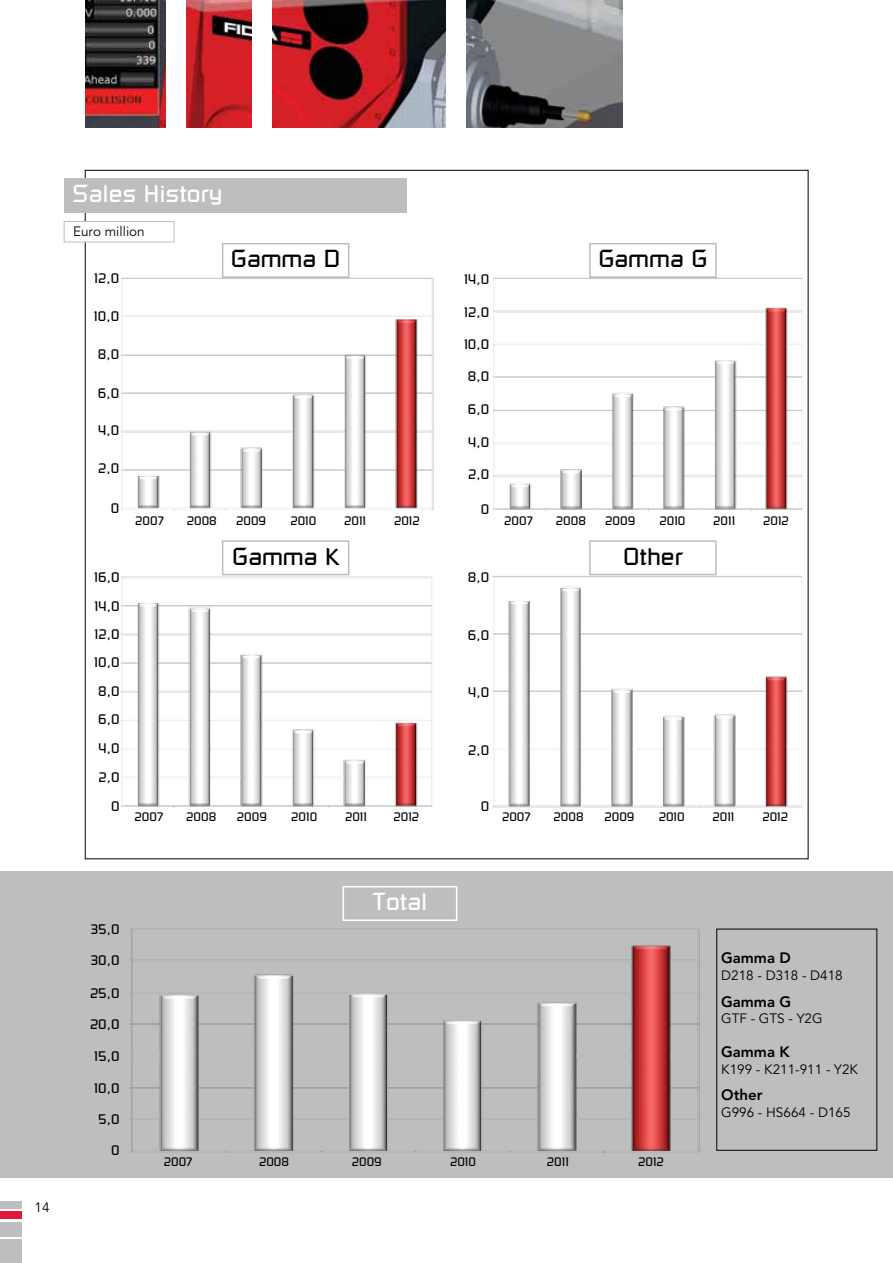
<style>
.page{position:relative;width:893px;height:1263px;background:#fff}
.page>*{position:absolute;margin:0;border:0;box-sizing:border-box;transform-origin:0 0}
.t1{font:24px "Russell Square";color:#000}
.t2{font:24px "Russell Square";color:#fff}
.t3{font:800 15px "Avenir";color:#000}
.t4{font:13.5px "Russell Square";color:#000}
.t5{font:13.5px "Avenir";color:#000}
.t6{font:12px "Russell Square";color:#000}
</style>
<div class="page">
<img style="left:85px;top:0;width:537px;height:128px">
<div style="left:166px;top:0;width:20px;height:128px;background:#fff"></div>
<div style="left:252px;top:0;width:19px;height:128px;background:#fff"></div>
<div style="left:446px;top:0;width:20px;height:128px;background:#fff"></div>
<div style="left:0;top:1240px;width:21px;height:23px;background:#bcbec0"></div>
<div style="left:0;top:1222px;width:21px;height:15px;background:#bcbec0"></div>
<div style="left:0;top:1211px;width:21px;height:8px;background:#e31837"></div>
<div style="left:0;top:1201px;width:21px;height:8px;background:#bcbec0"></div>
<div style="left:222px;top:243px;width:127px;height:35px;border:2px solid #bcbec0"></div>
<div style="left:589px;top:243px;width:128px;height:35px;border:2px solid #bcbec0"></div>
<div style="left:589px;top:540px;width:128px;height:35px;border:2px solid #bcbec0"></div>
<div style="left:222px;top:540px;width:127px;height:35px;border:2px solid #bcbec0"></div>
<div style="left:64px;top:179px;width:342px;height:34px;background:#bcbec0"></div>
<img style="left:120px;top:255px;width:314px;height:256px">
<img style="left:120px;top:552px;width:313px;height:257px">
<div style="left:0;top:872px;width:893px;height:306px;background:#bcbec0"></div>
<img style="left:129px;top:898px;width:625px;height:256px">
<img style="left:492px;top:255px;width:316px;height:272px">
<img style="left:492px;top:552px;width:316px;height:272px">
<div style="left:495px;top:513px;width:47px;height:14px;background:#fff"></div>
<div style="left:493px;top:810px;width:47px;height:14px;background:#fff"></div>
<div style="left:547px;top:513px;width:47px;height:14px;background:#fff"></div>
<div style="left:545px;top:810px;width:47px;height:14px;background:#fff"></div>
<div style="left:597px;top:513px;width:47px;height:14px;background:#fff"></div>
<div style="left:596px;top:810px;width:47px;height:14px;background:#fff"></div>
<div style="left:649px;top:513px;width:47px;height:14px;background:#fff"></div>
<div style="left:648px;top:810px;width:47px;height:14px;background:#fff"></div>
<div style="left:701px;top:513px;width:47px;height:14px;background:#fff"></div>
<div style="left:700px;top:810px;width:47px;height:14px;background:#fff"></div>
<div style="left:753px;top:513px;width:46px;height:15px;background:#fff"></div>
<div style="left:752px;top:810px;width:47px;height:14px;background:#fff"></div>
<div style="left:64px;top:221px;width:110px;height:21px;border:1px solid #bcbec0"></div>
<div style="left:343px;top:886px;width:114px;height:35px;border:2px solid #fff"></div>
<div style="left:717px;top:929px;width:160px;height:221px;background:#bcbec0"></div>
<h1 class="t2" style="left:72px;top:179px;width:152px">Sales History</h1>
<p class="t5" style="left:73px;top:224px;width:73px">Euro million</p>
<p class="t4" style="left:94px;top:270px;width:27px">12,0</p>
<p class="t4" style="left:94px;top:308px;width:27px">10,0</p>
<p class="t4" style="left:98px;top:346px;width:23px">8,0</p>
<p class="t4" style="left:98px;top:385px;width:23px">6,0</p>
<p class="t4" style="left:98px;top:422px;width:23px">4,0</p>
<p class="t4" style="left:98px;top:460px;width:23px">2,0</p>
<p class="t4" style="left:111px;top:500px;width:10px">0</p>
<h1 class="t1" style="left:231px;top:244px;width:111px">Gamma D</h1>
<h1 class="t1" style="left:598px;top:244px;width:110px">Gamma G</h1>
<p class="t4" style="left:464px;top:271px;width:27px">14,0</p>
<p class="t4" style="left:464px;top:304px;width:27px">12,0</p>
<p class="t4" style="left:464px;top:336px;width:27px">10,0</p>
<p class="t4" style="left:468px;top:368px;width:23px">8,0</p>
<p class="t4" style="left:468px;top:401px;width:23px">6,0</p>
<p class="t4" style="left:468px;top:434px;width:23px">4,0</p>
<p class="t4" style="left:468px;top:466px;width:23px">2,0</p>
<p class="t4" style="left:481px;top:501px;width:10px">0</p>
<p class="t6" style="left:135px;top:513px;width:30px">2007</p>
<p class="t6" style="left:504px;top:513px;width:30px">2007</p>
<p class="t6" style="left:187px;top:513px;width:32px">2008</p>
<p class="t6" style="left:556px;top:513px;width:32px">2008</p>
<p class="t6" style="left:236px;top:513px;width:32px">2009</p>
<p class="t6" style="left:605px;top:513px;width:32px">2009</p>
<p class="t6" style="left:290px;top:513px;width:28px">2010</p>
<p class="t6" style="left:659px;top:513px;width:28px">2010</p>
<p class="t6" style="left:344px;top:513px;width:23px">2011</p>
<p class="t6" style="left:713px;top:513px;width:23px">2011</p>
<p class="t6" style="left:394px;top:513px;width:27px">2012</p>
<p class="t6" style="left:763px;top:513px;width:27px">2012</p>
<h1 class="t1" style="left:232px;top:542px;width:108px">Gamma K</h1>
<h1 class="t1" style="left:623px;top:542px;width:61px">Other</h1>
<p class="t4" style="left:94px;top:569px;width:27px">16,0</p>
<p class="t4" style="left:468px;top:569px;width:23px">8,0</p>
<p class="t4" style="left:95px;top:598px;width:27px">14,0</p>
<p class="t4" style="left:95px;top:626px;width:27px">12,0</p>
<p class="t4" style="left:94px;top:654px;width:27px">10,0</p>
<p class="t4" style="left:98px;top:683px;width:23px">8,0</p>
<p class="t4" style="left:98px;top:711px;width:23px">6,0</p>
<p class="t4" style="left:99px;top:740px;width:23px">4,0</p>
<p class="t4" style="left:99px;top:769px;width:23px">2,0</p>
<p class="t4" style="left:111px;top:798px;width:10px">0</p>
<p class="t6" style="left:135px;top:810px;width:30px">2007</p>
<p class="t6" style="left:186px;top:810px;width:32px">2008</p>
<p class="t6" style="left:237px;top:810px;width:32px">2009</p>
<p class="t6" style="left:291px;top:810px;width:28px">2010</p>
<p class="t6" style="left:345px;top:810px;width:23px">2011</p>
<p class="t6" style="left:393px;top:810px;width:27px">2012</p>
<p class="t4" style="left:468px;top:627px;width:23px">6,0</p>
<p class="t4" style="left:468px;top:684px;width:23px">4,0</p>
<p class="t4" style="left:468px;top:742px;width:23px">2,0</p>
<p class="t4" style="left:481px;top:798px;width:10px">0</p>
<p class="t6" style="left:502px;top:810px;width:30px">2007</p>
<p class="t6" style="left:554px;top:810px;width:32px">2008</p>
<p class="t6" style="left:604px;top:810px;width:32px">2009</p>
<p class="t6" style="left:659px;top:810px;width:28px">2010</p>
<p class="t6" style="left:712px;top:810px;width:23px">2011</p>
<p class="t6" style="left:762px;top:810px;width:27px">2012</p>
<p class="t5" style="left:35px;top:1199px;width:17px">14</p>
<p class="t4" style="left:91px;top:920px;width:31px">35,0</p>
<p class="t4" style="left:91px;top:952px;width:31px">30,0</p>
<p class="t4" style="left:90px;top:985px;width:31px">25,0</p>
<p class="t4" style="left:90px;top:1015px;width:31px">20,0</p>
<p class="t4" style="left:94px;top:1048px;width:27px">15,0</p>
<p class="t4" style="left:94px;top:1080px;width:27px">10,0</p>
<p class="t4" style="left:98px;top:1111px;width:23px">5,0</p>
<p class="t4" style="left:111px;top:1142px;width:10px">0</p>
<p class="t6" style="left:164px;top:1154px;width:30px">2007</p>
<h1 class="t2" style="left:373px;top:887px;width:56px">Total</h1>
<p class="t6" style="left:259px;top:1154px;width:32px">2008</p>
<p class="t6" style="left:352px;top:1154px;width:32px">2009</p>
<p class="t6" style="left:450px;top:1154px;width:28px">2010</p>
<p class="t6" style="left:547px;top:1154px;width:23px">2011</p>
<p class="t6" style="left:638px;top:1154px;width:27px">2012</p>
<p class="t3" style="left:721px;top:949px;width:71px">Gamma D</p>
<p class="t5" style="left:721px;top:967px;width:123px">D218 - D318 - D418</p>
<p class="t3" style="left:721px;top:992px;width:71px">Gamma G</p>
<p class="t5" style="left:721px;top:1010px;width:103px">GTF - GTS - Y2G</p>
<p class="t3" style="left:721px;top:1043px;width:70px">Gamma K</p>
<p class="t5" style="left:721px;top:1061px;width:138px">K199 - K211-911 - Y2K</p>
<p class="t3" style="left:721px;top:1086px;width:43px">Other</p>
<p class="t5" style="left:721px;top:1105px;width:131px">G996 - HS664 - D165</p>
</div>
